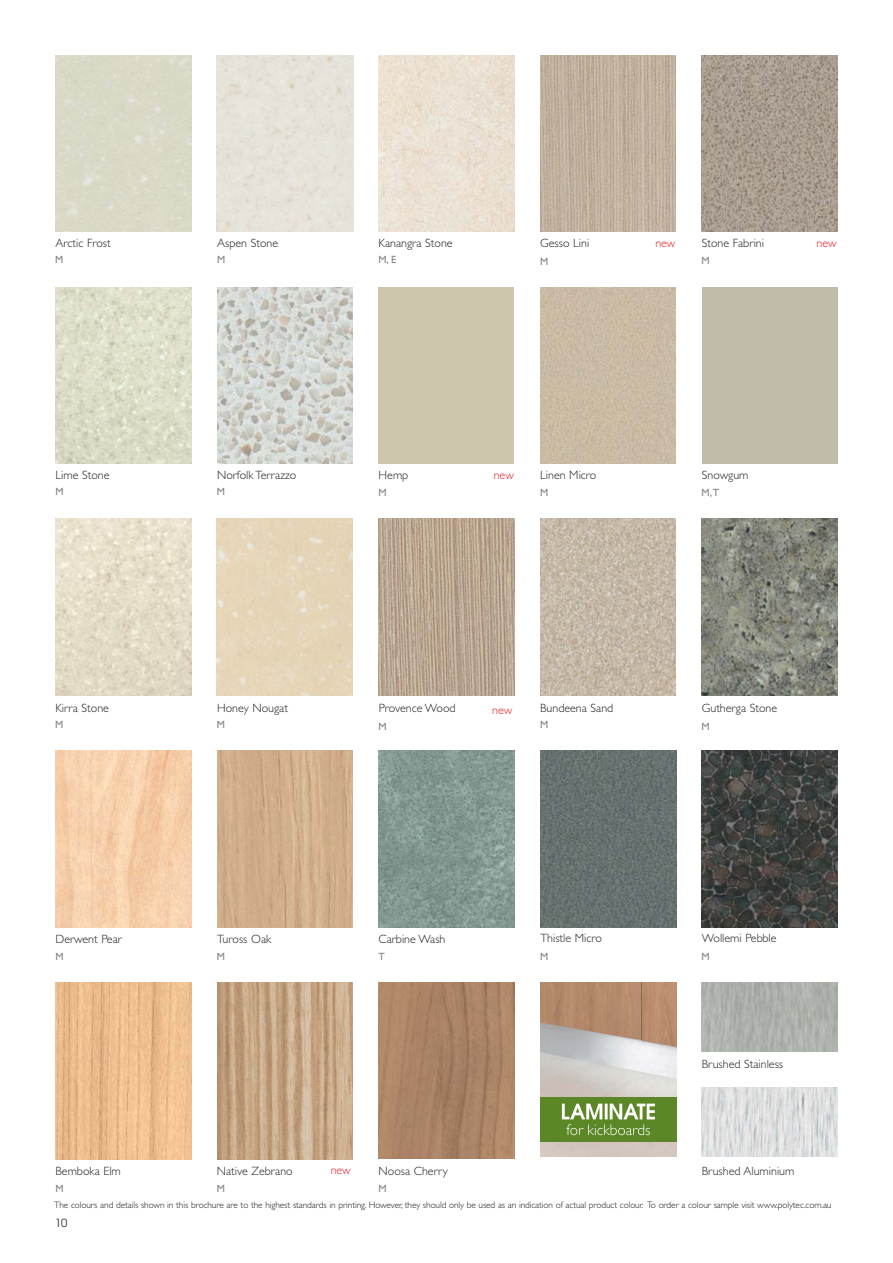
<style>
.page{position:relative;width:893px;height:1263px;background:#fff}
.page>*{position:absolute;margin:0;border:0;box-sizing:border-box;transform-origin:0 0}
.t1{font:300 12px "Gill Sans";color:#231f20}
.t2{font:300 12px "Gill Sans";color:#ed1c24}
.t3{font:11.25px "Avant Garde";color:#323031}
.t4{font:10.5px "Gill Sans";color:#808285}
.t5{font:300 9.3px "Gill Sans";letter-spacing:-.01em;color:#231f20}
</style>
<div class="page">
<img style="left:702px;top:519px;width:135px;height:176px">
<img style="left:702px;top:55px;width:135px;height:177px">
<img style="left:702px;top:1088px;width:135px;height:69px">
<img style="left:702px;top:750px;width:136px;height:177px">
<img style="left:540px;top:750px;width:136px;height:177px">
<img style="left:378px;top:750px;width:136px;height:177px">
<img style="left:540px;top:982px;width:136px;height:174px">
<div style="left:540px;top:1097px;width:136px;height:44px;background:#5c8727"></div>
<svg style="left:562px;top:1103px;width:93px;height:32px"></svg>
<img style="left:702px;top:982px;width:135px;height:69px">
<img style="left:540px;top:287px;width:136px;height:176px">
<img style="left:55px;top:982px;width:136px;height:177px">
<img style="left:217px;top:982px;width:136px;height:177px">
<div style="left:702px;top:287px;width:136px;height:176px;background:#c1bca9"></div>
<div style="left:378px;top:287px;width:136px;height:176px;background:#cdc5ac"></div>
<img style="left:540px;top:55px;width:136px;height:177px">
<img style="left:217px;top:750px;width:136px;height:177px">
<img style="left:378px;top:982px;width:136px;height:177px">
<img style="left:379px;top:519px;width:135px;height:176px">
<img style="left:55px;top:750px;width:136px;height:177px">
<div style="left:217px;top:519px;width:136px;height:177px;background:#e5d5b7"></div>
<img style="left:217px;top:287px;width:136px;height:176px">
<img style="left:540px;top:519px;width:136px;height:176px">
<img style="left:55px;top:519px;width:136px;height:176px">
<img style="left:55px;top:287px;width:136px;height:176px">
<img style="left:378px;top:55px;width:136px;height:177px">
<p class="t1" style="left:56px;top:239px;width:57px">Arctic Frost</p>
<p class="t1" style="left:217px;top:239px;width:63px">Aspen Stone</p>
<p class="t1" style="left:379px;top:239px;width:75px">Kanangra Stone</p>
<p class="t1" style="left:540px;top:239px;width:51px">Gesso Lini</p>
<p class="t2" style="left:655px;top:239px;width:22px">new</p>
<p class="t1" style="left:702px;top:239px;width:64px">Stone Fabrini</p>
<p class="t2" style="left:816px;top:239px;width:22px">new</p>
<p class="t4" style="left:55px;top:256px;width:10px">M</p>
<p class="t4" style="left:217px;top:256px;width:10px">M</p>
<p class="t4" style="left:378px;top:256px;width:19px">M, E</p>
<p class="t4" style="left:540px;top:257px;width:10px">M</p>
<p class="t4" style="left:702px;top:256px;width:10px">M</p>
<p class="t1" style="left:56px;top:470px;width:55px">Lime Stone</p>
<p class="t4" style="left:55px;top:488px;width:10px">M</p>
<p class="t1" style="left:217px;top:470px;width:80px">Norfolk Terrazzo</p>
<p class="t4" style="left:217px;top:488px;width:10px">M</p>
<p class="t1" style="left:379px;top:470px;width:31px">Hemp</p>
<p class="t1" style="left:702px;top:470px;width:48px">Snowgum</p>
<p class="t1" style="left:540px;top:470px;width:58px">Linen Micro</p>
<p class="t2" style="left:494px;top:470px;width:22px">new</p>
<p class="t4" style="left:378px;top:489px;width:10px">M</p>
<p class="t4" style="left:540px;top:489px;width:10px">M</p>
<p class="t4" style="left:702px;top:489px;width:19px">M, T</p>
<p class="t1" style="left:56px;top:704px;width:55px">Kirra Stone</p>
<p class="t1" style="left:540px;top:704px;width:75px">Bundeena Sand</p>
<p class="t1" style="left:217px;top:704px;width:72px">Honey Nougat</p>
<p class="t1" style="left:379px;top:704px;width:78px">Provence Wood</p>
<p class="t2" style="left:492px;top:706px;width:22px">new</p>
<p class="t1" style="left:702px;top:704px;width:77px">Gutherga Stone</p>
<p class="t4" style="left:55px;top:721px;width:10px">M</p>
<p class="t4" style="left:217px;top:721px;width:10px">M</p>
<p class="t4" style="left:378px;top:722px;width:10px">M</p>
<p class="t4" style="left:540px;top:721px;width:10px">M</p>
<p class="t4" style="left:702px;top:722px;width:10px">M</p>
<p class="t1" style="left:56px;top:934px;width:68px">Derwent Pear</p>
<p class="t4" style="left:55px;top:953px;width:10px">M</p>
<p class="t1" style="left:217px;top:934px;width:56px">Tuross Oak</p>
<p class="t4" style="left:217px;top:953px;width:10px">M</p>
<p class="t1" style="left:379px;top:934px;width:68px">Carbine Wash</p>
<p class="t1" style="left:540px;top:934px;width:63px">Thistle Micro</p>
<p class="t4" style="left:378px;top:953px;width:8px">T</p>
<p class="t4" style="left:540px;top:953px;width:10px">M</p>
<p class="t4" style="left:702px;top:953px;width:10px">M</p>
<p class="t1" style="left:702px;top:934px;width:76px">Wollemi Pebble</p>
<p class="t1" style="left:702px;top:1060px;width:83px">Brushed Stainless</p>
<p class="t1" style="left:56px;top:1167px;width:67px">Bemboka Elm</p>
<p class="t1" style="left:217px;top:1166px;width:77px">Native Zebrano</p>
<p class="t2" style="left:331px;top:1166px;width:22px">new</p>
<p class="t1" style="left:379px;top:1166px;width:71px">Noosa Cherry</p>
<p class="t1" style="left:702px;top:1166px;width:94px">Brushed Aluminium</p>
<p class="t4" style="left:55px;top:1185px;width:10px">M</p>
<p class="t4" style="left:217px;top:1185px;width:10px">M</p>
<p class="t4" style="left:378px;top:1185px;width:10px">M</p>
<p class="t5" style="left:54px;top:1201px;width:779px">The colours and details shown in this brochure are to the highest standards in printing. However, they should only be used as an indication of actual product colour. To order a colour sample visit www.polytec.com.au</p>
<p class="t3" style="left:55px;top:1219px;width:14px">10</p>
</div>
